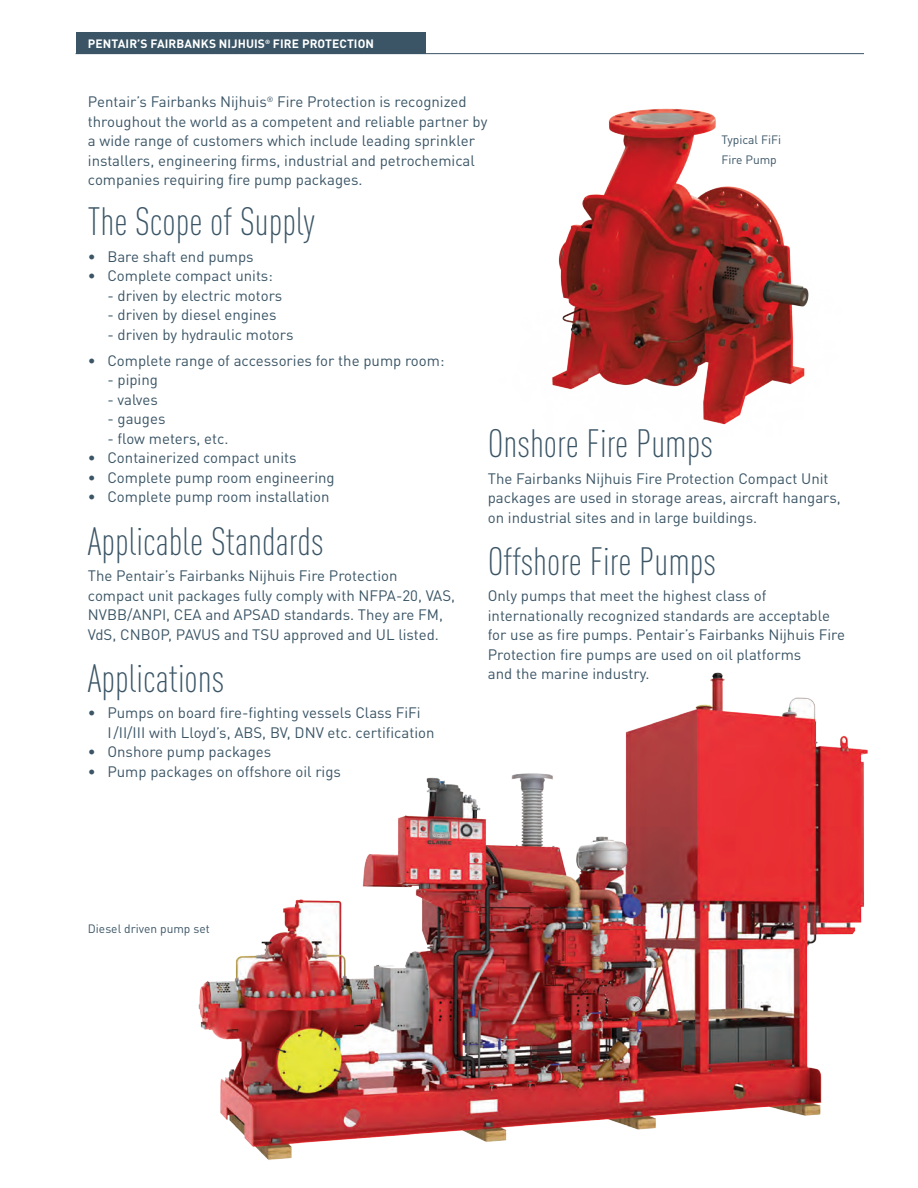
<style>
.page{position:relative;width:918px;height:1188px;background:#fff}
.page>*{position:absolute;margin:0;border:0;box-sizing:border-box;transform-origin:0 0}
.t1{font:300 condensed 39px "DIN Pro";color:#3b5566}
.t2{font:15px/19.5px "DIN Pro";color:#3b5566}
.t3{font:700 12px "DIN Pro";letter-spacing:.01em;color:#fff}
.t4{font:12px/19.5px "DIN Pro";color:#3b5566}
</style>
<div class="page">
<hr style="left:76px;top:53px;width:788px;height:1px;background:#3b5566">
<div style="left:76px;top:32px;width:349px;height:22px;background:#3b5566"></div>
<img style="left:552px;top:108px;width:257px;height:317px">
<img style="left:198px;top:672px;width:670px;height:488px">
<p class="t3" style="left:88px;top:33px;width:288px">PENTAIR’S FAIRBANKS NIJHUIS<sup>®</sup> FIRE PROTECTION</p>
<p class="t2" style="left:88px;top:90px;width:401px">Pentair’s Fairbanks Nijhuis<sup>®</sup> Fire Protection is recognized throughout the world as a competent and reliable partner by a wide range of customers which include leading sprinkler installers, engineering firms, industrial and petrochemical companies requiring fire pump packages.</p>
<p class="t4" style="left:721px;top:129px;width:61px">Typical FiFi<br>Fire Pump</p>
<p class="t1" style="left:88px;top:194px;width:228px">The Scope of Supply</p>
<p class="t2" style="left:88px;top:245px;width:167px">• Bare shaft end pumps</p>
<p class="t2" style="left:88px;top:264px;width:186px">• Complete compact units:</p>
<p class="t2" style="left:107px;top:284px;width:176px">- driven by electric motors</p>
<p class="t2" style="left:107px;top:303px;width:171px">- driven by diesel engines</p>
<p class="t2" style="left:107px;top:323px;width:188px">- driven by hydraulic motors</p>
<p class="t2" style="left:88px;top:349px;width:358px">• Complete range of accessories for the pump room:</p>
<p class="t2" style="left:107px;top:369px;width:52px">- piping</p>
<p class="t2" style="left:107px;top:388px;width:52px">- valves</p>
<p class="t2" style="left:107px;top:408px;width:60px">- gauges</p>
<p class="t2" style="left:107px;top:427px;width:123px">- flow meters, etc.</p>
<p class="t2" style="left:88px;top:447px;width:210px">• Containerized compact units</p>
<p class="t2" style="left:88px;top:466px;width:248px">• Complete pump room engineering</p>
<p class="t2" style="left:88px;top:486px;width:243px">• Complete pump room installation</p>
<p class="t1" style="left:88px;top:514px;width:237px">Applicable Standards</p>
<p class="t2" style="left:88px;top:564px;width:369px">The Pentair’s Fairbanks Nijhuis Fire Protection compact unit packages fully comply with NFPA-20, VAS, NVBB/ANPI, CEA and APSAD standards. They are FM, VdS, CNBOP, PAVUS and TSU approved and UL listed.</p>
<p class="t1" style="left:88px;top:651px;width:138px">Applications</p>
<p class="t2" style="left:107px;top:702px;width:329px;text-indent:-20px">• Pumps on board fire-fighting vessels Class FiFi<br>I/II/III with Lloyd’s, ABS, BV, DNV etc. certification</p>
<p class="t2" style="left:88px;top:741px;width:185px">• Onshore pump packages</p>
<p class="t2" style="left:88px;top:760px;width:255px">• Pump packages on offshore oil rigs</p>
<p class="t1" style="left:488px;top:416px;width:227px">Onshore Fire Pumps</p>
<p class="t2" style="left:488px;top:467px;width:355px">The Fairbanks Nijhuis Fire Protection Compact Unit packages are used in storage areas, aircraft hangars, on industrial sites and in large buildings.</p>
<p class="t1" style="left:488px;top:534px;width:230px">Offshore Fire Pumps</p>
<p class="t2" style="left:488px;top:585px;width:359px">Only pumps that meet the highest class of internationally recognized standards are acceptable for use as fire pumps. Pentair’s Fairbanks Nijhuis Fire Protection fire pumps are used on oil platforms<br>and the marine industry.</p>
<p class="t4" style="left:88px;top:918px;width:123px">Diesel driven pump set</p>
</div>
